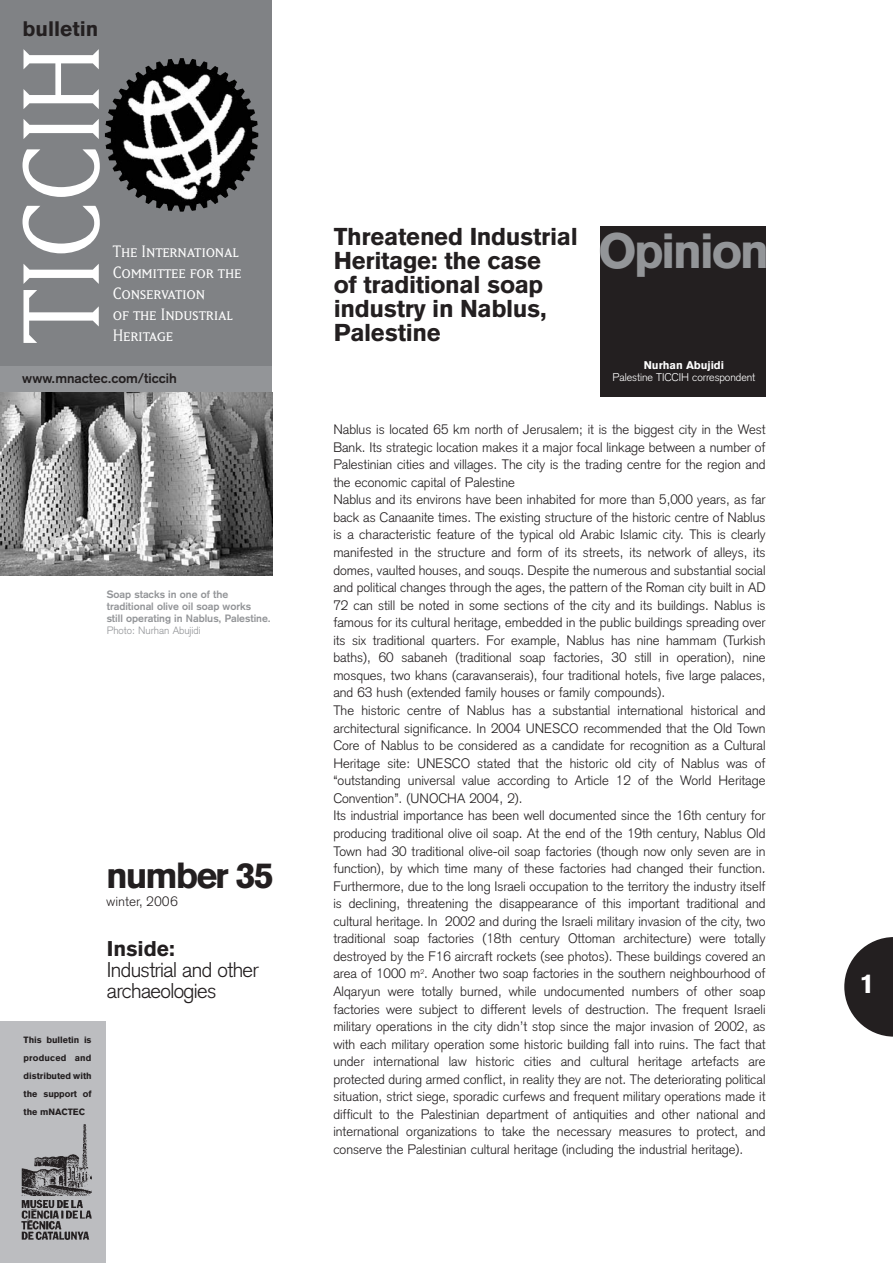
<style>
.page{position:relative;width:893px;height:1263px;background:#fff}
.page>*{position:absolute;margin:0;border:0;box-sizing:border-box;transform-origin:0 0}
.t1{font:127.5px "Matrix";letter-spacing:-.015em;color:#fff}
.t2{font:700 48.9px "Akzidenz Grotesk BE";letter-spacing:-.05em;color:#939598}
.t3{font:700 36px "Akzidenz Grotesk BE";letter-spacing:-.055em;color:#231f20}
.t4{font:700 27px "Akzidenz Grotesk BE";color:#fff}
.t5{font:900 24px/24px "Akzidenz Grotesk";letter-spacing:-.015em;color:#231f20}
.t6{font:300 21px/21px "Akzidenz Grotesk";letter-spacing:-.03em;color:#231f20}
.t7{font:900 21px "Akzidenz Grotesk";letter-spacing:-.005em;color:#231f20}
.t8{font:700 20.85px "Akzidenz Grotesk BE";color:#231f20}
.t9{font:19.5px/21px "Matrix Book Small Caps";letter-spacing:-.015em;color:#fff}
.t10{font:300 13.5px/17.5px "Akzidenz Grotesk";color:#231f20}
.t11{font:700 13.5px "Akzidenz Grotesk";color:#231f20}
.t12{font:300 13.5px "Akzidenz Grotesk BE";color:#231f20}
.t13{font:300 11.1px "Akzidenz Grotesk";letter-spacing:-.005em;color:#fff}
.t14{font:900 11.1px "Akzidenz Grotesk";letter-spacing:-.005em;color:#fff}
.t15{font:700 10.5px/12px "Akzidenz Grotesk";color:#939598}
.t16{font:300 10.5px "Akzidenz Grotesk";color:#939598}
.t17{font:900 9px/18px "Akzidenz Grotesk";letter-spacing:-.005em;color:#231f20;text-align:justify}
</style>
<div class="page">
<div style="left:0;top:0;width:272px;height:366px;background:#808285"></div>
<div style="left:600px;top:226px;width:165px;height:171px;background:#231f20"></div>
<img style="left:0;top:392px;width:272px;height:184px">
<svg style="left:844px;top:937px;width:48px;height:100px"></svg>
<div style="left:0;top:1021px;width:106px;height:242px;background:#bcbdc0"></div>
<img style="left:22px;top:1124px;width:70px;height:116px">
<div style="left:0;top:366px;width:272px;height:26px;background:#939598"></div>
<img style="left:114px;top:58px;width:144px;height:154px">
<h3 class="t8" style="left:22px;top:21px;width:77px">bulletin</h3>
<h1 class="t1" style="left:-20px;top:344px;width:301px;rotate:-90deg">TICCIH</h1>
<h3 class="t9" style="left:113px;top:240px;width:130px">The International<br>Committee for the<br>Conservation<br>of the Industrial<br>Heritage</h3>
<p class="t11" style="left:22px;top:374px;width:156px">www.mnactec.com/ticcih</p>
<p class="t15" style="left:107px;top:589px;width:166px">Soap stacks in one of the traditional olive oil soap works<br>still operating in Nablus, Palestine.</p>
<p class="t16" style="left:107px;top:626px;width:95px">Photo: Nurhan Abujidi</p>
<h3 class="t3" style="left:106px;top:863px;width:169px">number 35</h3>
<p class="t12" style="left:106px;top:897px;width:73px">winter, 2006</p>
<p class="t17" style="left:24px;top:1031px;width:69px">This bulletin is produced and distributed with the support of the mNACTEC</p>
<h3 class="t7" style="left:107px;top:941px;width:70px">Inside:</h3>
<h3 class="t6" style="left:107px;top:962px;width:153px">Industrial and other archaeologies</h3>
<h3 class="t5" style="left:334px;top:227px;width:245px">Threatened Industrial<br>Heritage: the case<br>of traditional soap industry in Nablus,<br>Palestine</h3>
<h2 class="t2" style="left:598px;top:234px;width:172px">Opinion</h2>
<p class="t14" style="left:643px;top:361px;width:82px">Nurhan Abujidi</p>
<p class="t13" style="left:612px;top:373px;width:144px">Palestine TICCIH correspondent</p>
<p class="t10" style="left:333px;top:422px;width:433px">Nablus is located 65 km north of Jerusalem; it is the biggest city in the West Bank. Its strategic location makes it a major focal linkage between a number of Palestinian cities and villages. The city is the trading centre for the region and the economic capital of Palestine<br>Nablus and its environs have been inhabited for more than 5,000 years, as far back as Canaanite times. The existing structure of the historic centre of Nablus is a characteristic feature of the typical old Arabic Islamic city. This is clearly manifested in the structure and form of its streets, its network of alleys, its domes, vaulted houses, and souqs. Despite the numerous and substantial social and political changes through the ages, the pattern of the Roman city built in AD 72 can still be noted in some sections of the city and its buildings. Nablus is famous for its cultural heritage, embedded in the public buildings spreading over its six traditional quarters. For example, Nablus has nine hammam (Turkish baths), 60 sabaneh (traditional soap factories, 30 still in operation), nine mosques, two khans (caravanserais), four traditional hotels, five large palaces, and 63 hush (extended family houses or family compounds).<br>The historic centre of Nablus has a substantial international historical and architectural significance. In 2004 UNESCO recommended that the Old Town Core of Nablus to be considered as a candidate for recognition as a Cultural Heritage site: UNESCO stated that the historic old city of Nablus was of “outstanding universal value according to Article 12 of the World Heritage Convention”. (UNOCHA 2004, 2).<br>Its industrial importance has been well documented since the 16th century for producing traditional olive oil soap. At the end of the 19th century, Nablus Old Town had 30 traditional olive-oil soap factories (though now only seven are in function), by which time many of these factories had changed their function.<br>Furthermore, due to the long Israeli occupation to the territory the industry itself is declining, threatening the disappearance of this important traditional and cultural heritage. In 2002 and during the Israeli military invasion of the city, two traditional soap factories (18th century Ottoman architecture) were totally destroyed by the F16 aircraft rockets (see photos). These buildings covered an area of 1000 m<sup>2</sup>. Another two soap factories in the southern neighbourhood of Alqaryun were totally burned, while undocumented numbers of other soap factories were subject to different levels of destruction. The frequent Israeli military operations in the city didn’t stop since the major invasion of 2002, as with each military operation some historic building fall into ruins. The fact that under international law historic cities and cultural heritage artefacts are protected during armed conflict, in reality they are not. The deteriorating political situation, strict siege, sporadic curfews and frequent military operations made it difficult to the Palestinian department of antiquities and other national and international organizations to take the necessary measures to protect, and conserve the Palestinian cultural heritage (including the industrial heritage).</p>
<h3 class="t4" style="left:859px;top:974px;width:17px">1</h3>
</div>
